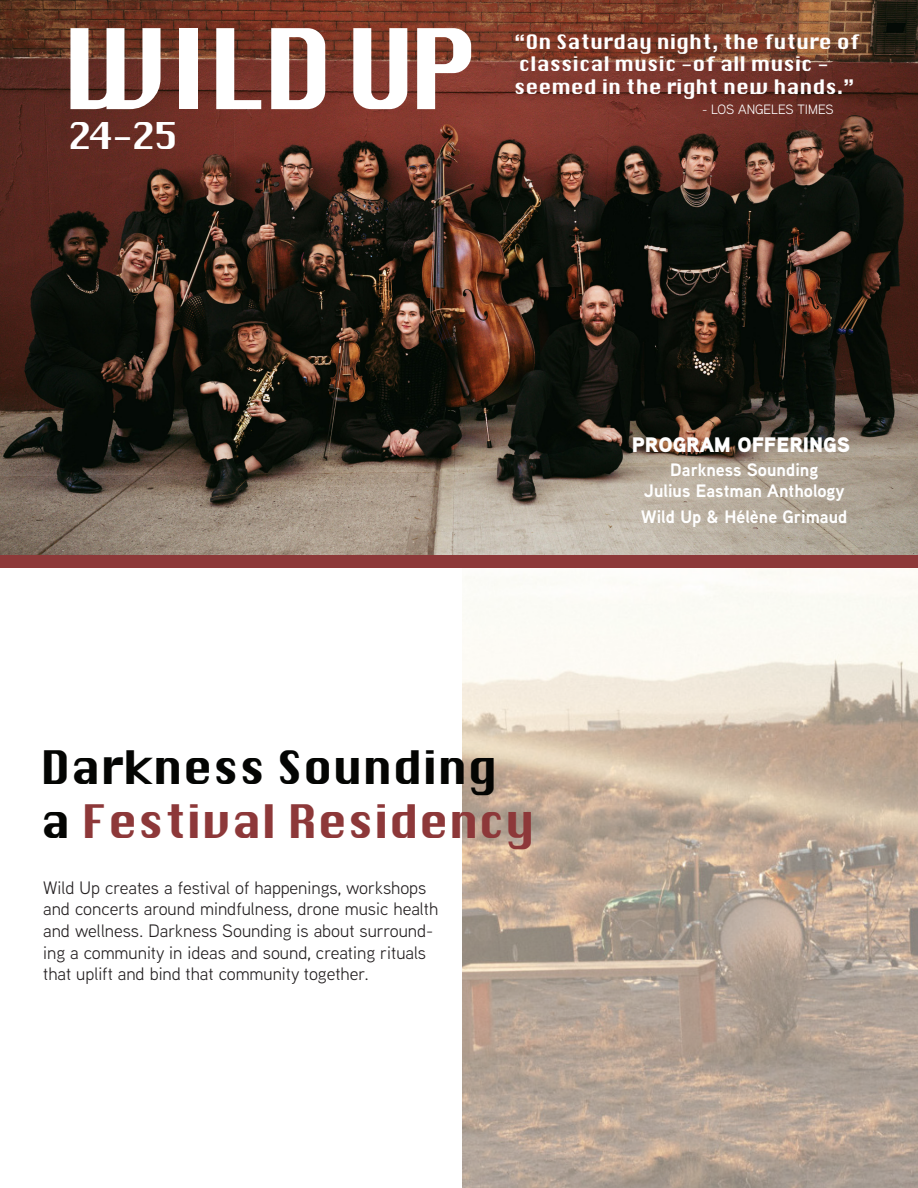
<style>
.page{position:relative;width:918px;height:1188px;background:#fff}
.page>*{position:absolute;margin:0;border:0;box-sizing:border-box;transform-origin:0 0}
.t1{font:108px "Krungthep";letter-spacing:-.075em;color:#fff}
.t2{font:45px "Krungthep";color:#8d3839}
.t3{font:45px "Krungthep";color:#040503}
.t4{font:36px "Krungthep";color:#fff}
.t5{font:900 21px "Aaux Next";color:#fff}
.t6{font:19.5px "Krungthep";color:#fff}
.t7{font:18px/21.6px "Aaux Next";color:#231f20}
.t8{font:700 18px "Aaux Next";color:#fff}
.t9{font:13.5px "Aaux Next";color:#fff}
.s1{color:#040503}
</style>
<div class="page">
<img style="left:1px;top:0;width:917px;height:555px">
<img style="left:462px;top:570px;width:456px;height:618px">
<div style="left:0;top:555px;width:918px;height:13px;background:#8d3939"></div>
<p class="t1" style="left:61px;top:9px;width:420px">WILD UP</p>
<p class="t4" style="left:68px;top:116px;width:111px">24-25</p>
<p class="t6" style="left:514px;top:31px;width:347px">“On Saturday night, the future of</p>
<p class="t6" style="left:519px;top:53px;width:311px">classical music -of all music -</p>
<p class="t6" style="left:514px;top:76px;width:342px">seemed in the right new hands.”</p>
<p class="t9" style="left:702px;top:100px;width:133px">- LOS ANGELES TIMES</p>
<p class="t5" style="left:632px;top:429px;width:220px">PROGRAM OFFERINGS</p>
<p class="t8" style="left:670px;top:457px;width:150px">Darkness Sounding</p>
<p class="t8" style="left:644px;top:478px;width:202px">Julius Eastman Anthology</p>
<p class="t8" style="left:641px;top:504px;width:208px">Wild Up &amp; Hélène Grimaud</p>
<p class="t3" style="left:40px;top:742px;width:459px">Darkness Sounding</p>
<p class="t2" style="left:40px;top:796px;width:496px"><span class="s1">a</span> Festival Residency</p>
<p class="t7" style="left:43px;top:876px;width:396px">Wild Up creates a festival of happenings, workshops and concerts around mindfulness, drone music health and wellness. Darkness Sounding is about surround&shy;ing a community in ideas and sound, creating rituals that uplift and bind that community together.</p>
</div>
